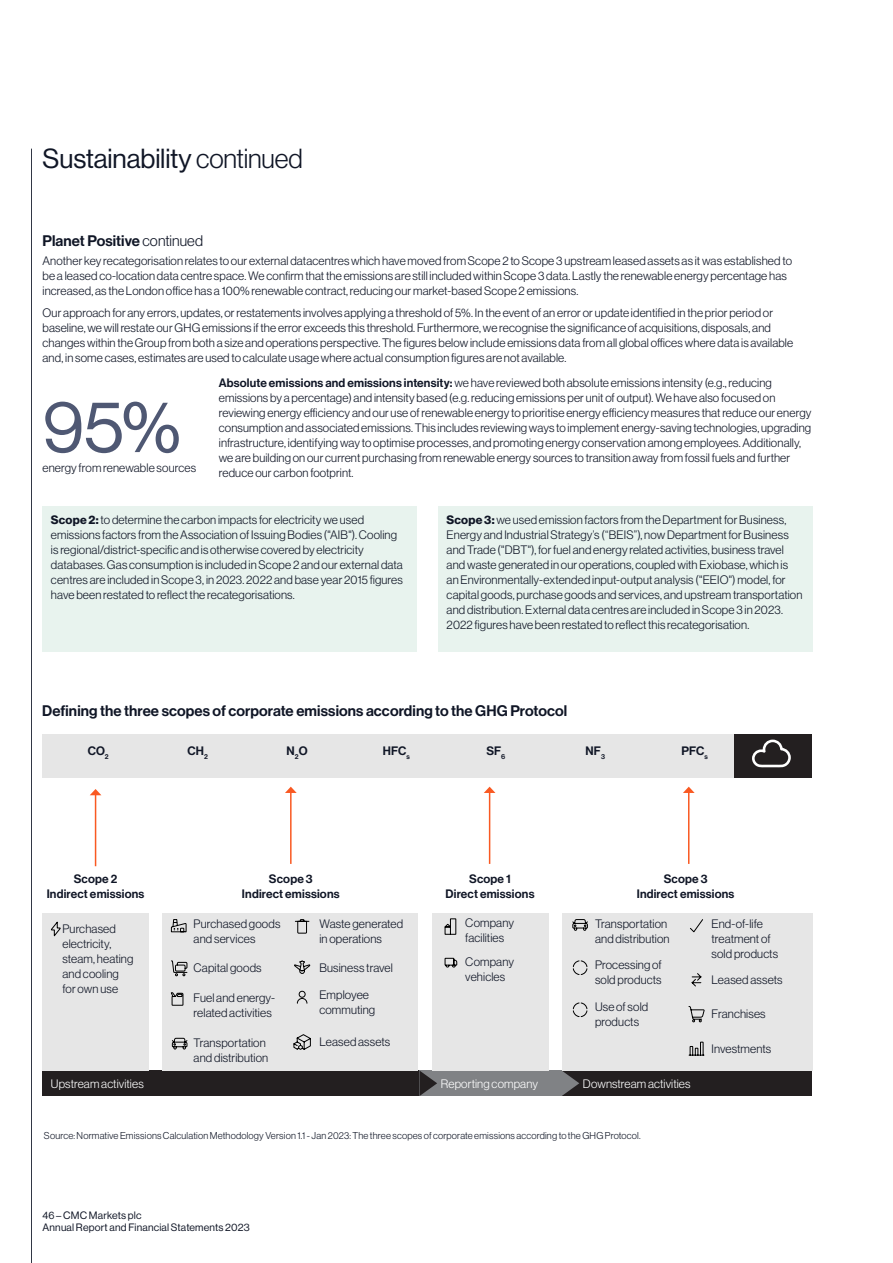
<style>
.page{position:relative;width:893px;height:1263px;background:#fff}
.page>*{position:absolute;margin:0;border:0;box-sizing:border-box;transform-origin:0 0}
.Factoid_Big_Fig{font:72px "N Haas Grotesk DS Std 55 Rg";color:#4f5873}
.Page_Title{font:27px "N Haas Grotesk DS Std 55 Rg";letter-spacing:-.005em;color:#101626}
.Subhead_1{font:15px "N Haas Grotesk DS Std 65 Md";letter-spacing:.005em;color:#101626}
.Subhead_0{font:15px "N Haas Grotesk DS Std 65 Md";letter-spacing:.005em;color:#101626}
.Body_Text{font:12px/15px "N Haas Grotesk DS Std 45 Lt";letter-spacing:.015em;color:#101626}
.Body_Text-2{font:12px/15px "N Haas Grotesk DS Std 65 Md";letter-spacing:.015em;color:#101626;text-align:center}
.Body_Text-3{font:12px "N Haas Grotesk DS Std 45 Lt";letter-spacing:.01em;color:#fff}
.t1{font:10.5px/12px "N Haas Grotesk DS Std 55 Rg";letter-spacing:.02em;color:#101626}
.Footnote{font:9.75px "N Haas Grotesk DS Std 45 Lt";letter-spacing:.02em;color:#101626}
.s1{font-family:"N Haas Grotesk DS Std 45 Lt"}
.s2{font-family:"N Haas Grotesk DS Std 65 Md"}
.s3{font-family:"N Haas Grotesk DS Std 75 Bd"}
</style>
<div class="page">
<hr style="left:31px;top:149px;width:1px;height:1114px;background:#101626">
<div style="left:42px;top:1070px;width:378px;height:26px;background:#231f20"></div>
<div style="left:562px;top:1070px;width:250px;height:26px;background:#231f20"></div>
<div style="left:419px;top:1070px;width:143px;height:26px;background:#808285"></div>
<svg style="left:562px;top:1070px;width:17px;height:26px"></svg>
<svg style="left:419px;top:1070px;width:18px;height:26px"></svg>
<div style="left:42px;top:913px;width:107px;height:157px;background:#e6e6e6"></div>
<svg style="left:51px;top:927px;width:10px;height:3px"></svg>
<div style="left:432px;top:913px;width:116px;height:157px;background:#e6e6e6"></div>
<div style="left:163px;top:913px;width:255px;height:157px;background:#e6e6e6"></div>
<div style="left:562px;top:913px;width:250px;height:157px;background:#e6e6e6"></div>
<div style="left:42px;top:735px;width:692px;height:43px;background:#e6e6e6"></div>
<div style="left:734px;top:735px;width:78px;height:43px;background:#231f20"></div>
<hr style="left:95px;top:794px;width:1px;height:72px;background:#f95922">
<svg style="left:90px;top:789px;width:11px;height:6px"></svg>
<hr style="left:290px;top:792px;width:2px;height:72px;background:#f95922">
<svg style="left:285px;top:787px;width:12px;height:6px"></svg>
<hr style="left:489px;top:792px;width:1px;height:72px;background:#f95922">
<svg style="left:484px;top:787px;width:11px;height:6px"></svg>
<hr style="left:688px;top:792px;width:1px;height:72px;background:#f95922">
<svg style="left:683px;top:787px;width:12px;height:6px"></svg>
<svg style="left:752px;top:739px;width:39px;height:29px"></svg>
<svg style="left:444px;top:957px;width:13px;height:11px"></svg>
<svg style="left:297px;top:990px;width:11px;height:14px"></svg>
<svg style="left:690px;top:919px;width:13px;height:14px"></svg>
<svg style="left:688px;top:1006px;width:17px;height:16px"></svg>
<svg style="left:572px;top:1002px;width:16px;height:15px"></svg>
<svg style="left:572px;top:960px;width:16px;height:15px"></svg>
<svg style="left:572px;top:919px;width:16px;height:12px"></svg>
<svg style="left:171px;top:1037px;width:17px;height:13px"></svg>
<svg style="left:688px;top:1041px;width:17px;height:15px"></svg>
<svg style="left:171px;top:919px;width:16px;height:13px"></svg>
<svg style="left:293px;top:1034px;width:18px;height:16px"></svg>
<svg style="left:294px;top:960px;width:17px;height:14px"></svg>
<svg style="left:295px;top:919px;width:15px;height:15px"></svg>
<svg style="left:691px;top:973px;width:11px;height:14px"></svg>
<svg style="left:171px;top:960px;width:17px;height:46px"></svg>
<svg style="left:444px;top:918px;width:13px;height:17px"></svg>
<div style="left:42px;top:507px;width:375px;height:145px;background:#e8f3ee"></div>
<div style="left:438px;top:507px;width:374px;height:145px;background:#e8f3ee"></div>
<p class="Page_Title" style="left:43px;top:143px;width:262px">Sustainability <span class="s1">continued</span></p>
<p class="Subhead_0" style="left:43px;top:232px;width:162px">Planet Positive <span class="s1">continued</span></p>
<p class="Body_Text" style="left:43px;top:253px;width:751px">Another key recategorisation relates to our external datacentres which have moved from Scope 2 to Scope 3 upstream leased assets as it was established to be a leased co-location data centre space. We confirm that the emissions are still included within Scope 3 data. Lastly the renewable energy percentage has increased, as the London office has a 100% renewable contract, reducing our market-based Scope 2 emissions.</p>
<p class="Body_Text" style="left:43px;top:306px;width:752px">Our approach for any errors, updates, or restatements involves applying a threshold of 5%. In the event of an error or update identified in the prior period or baseline, we will restate our GHG emissions if the error exceeds this threshold. Furthermore, we recognise the significance of acquisitions, disposals, and changes within the Group from both a size and operations perspective. The figures below include emissions data from all global offices where data is available and, in some cases, estimates are used to calculate usage where actual consumption figures are not available.</p>
<p class="Factoid_Big_Fig" style="left:42px;top:386px;width:140px">95%</p>
<p class="Body_Text" style="left:42px;top:460px;width:155px">energy from renewable sources</p>
<p class="Body_Text" style="left:219px;top:376px;width:594px"><span class="s2">Absolute emissions and emissions intensity:</span> we have reviewed both absolute emissions intensity (e.g., reducing emissions by a percentage) and intensity based (e.g. reducing emissions per unit of output). We have also focused on reviewing energy efficiency and our use of renewable energy to prioritise energy efficiency measures that reduce our energy consumption and associated emissions. This includes reviewing ways to implement energy-saving technologies, upgrading infrastructure, identifying way to optimise processes, and promoting energy conservation among employees. Additionally, we are building on our current purchasing from renewable energy sources to transition away from fossil fuels and further reduce our carbon footprint.</p>
<p class="Body_Text" style="left:51px;top:512px;width:353px"><span class="s3">Scope 2:</span> to determine the carbon impacts for electricity we used emissions factors from the Association of Issuing Bodies ("AIB"). Cooling is regional/district-specific and is otherwise covered by electricity databases. Gas consumption is included in Scope 2 and our external data centres are included in Scope 3, in 2023. 2022 and base year 2015 figures have been restated to reflect the recategorisations.</p>
<p class="Body_Text" style="left:447px;top:512px;width:357px"><span class="s3">Scope 3:</span> we used emission factors from the Department for Business, Energy and Industrial Strategy’s (“BEIS”), now Department for Business and Trade ("DBT"), for fuel and energy related activities, business travel and waste generated in our operations, coupled with Exiobase, which is an Environmentally-extended input-output analysis ("EEIO") model, for capital goods, purchase goods and services, and upstream transportation and distribution. External data centres are included in Scope 3 in 2023.<br>2022 figures have been restated to reflect this recategorisation.</p>
<p class="Subhead_1" style="left:42px;top:702px;width:527px">Defining the three scopes of corporate emissions according to the GHG Protocol</p>
<p class="Body_Text-2" style="left:88px;top:743px;width:23px">CO<sub>2</sub></p>
<p class="Body_Text-2" style="left:187px;top:743px;width:22px">CH<sub>2</sub></p>
<p class="Body_Text-2" style="left:383px;top:743px;width:29px">HFC<sub>s</sub></p>
<p class="Body_Text-2" style="left:486px;top:743px;width:20px">SF<sub>6</sub></p>
<p class="Body_Text-2" style="left:585px;top:743px;width:21px">NF<sub>3</sub></p>
<p class="Body_Text-2" style="left:286px;top:743px;width:23px">N<sub>2</sub>O</p>
<p class="Body_Text-2" style="left:681px;top:743px;width:28px">PFC<sub>s</sub></p>
<p class="Body_Text-2" style="left:47px;top:871px;width:99px">Scope 2<br>Indirect emissions</p>
<p class="Body_Text-2" style="left:242px;top:871px;width:99px">Scope 3<br>Indirect emissions</p>
<p class="Body_Text-2" style="left:445px;top:871px;width:90px">Scope 1<br>Direct emissions</p>
<p class="Body_Text-2" style="left:637px;top:871px;width:99px">Scope 3<br>Indirect emissions</p>
<p class="Body_Text" style="left:62px;top:922px;width:72px">Purchased electricity, steam, heating and cooling for own use</p>
<p class="Body_Text" style="left:194px;top:916px;width:88px">Purchased goods and services</p>
<p class="Body_Text" style="left:194px;top:960px;width:70px">Capital goods</p>
<p class="Body_Text" style="left:319px;top:916px;width:85px">Waste generated in operations</p>
<p class="Body_Text" style="left:319px;top:960px;width:75px">Business travel</p>
<p class="Body_Text" style="left:465px;top:915px;width:50px">Company facilities</p>
<p class="Body_Text" style="left:465px;top:955px;width:50px">Company</p>
<p class="Body_Text" style="left:465px;top:970px;width:41px">vehicles</p>
<p class="Body_Text" style="left:595px;top:916px;width:76px">Transportation and distribution</p>
<p class="Body_Text" style="left:595px;top:957px;width:68px">Processing of sold products</p>
<p class="Body_Text" style="left:712px;top:916px;width:68px">End-of-life treatment of sold products</p>
<p class="Body_Text" style="left:712px;top:972px;width:72px">Leased assets</p>
<p class="Body_Text" style="left:194px;top:990px;width:83px">Fuel and energy&shy;related activities</p>
<p class="Body_Text" style="left:319px;top:988px;width:51px">Employee</p>
<p class="Body_Text" style="left:319px;top:1003px;width:57px">commuting</p>
<p class="Body_Text" style="left:595px;top:999px;width:55px">Use of sold</p>
<p class="Body_Text" style="left:595px;top:1014px;width:46px">products</p>
<p class="Body_Text" style="left:712px;top:1007px;width:56px">Franchises</p>
<p class="Body_Text" style="left:319px;top:1034px;width:72px">Leased assets</p>
<p class="Body_Text" style="left:194px;top:1035px;width:76px">Transportation and distribution</p>
<p class="Body_Text" style="left:712px;top:1041px;width:61px">Investments</p>
<p class="Body_Text-3" style="left:51px;top:1076px;width:94px">Upstream activities</p>
<p class="Body_Text-3" style="left:441px;top:1076px;width:99px">Reporting company</p>
<p class="Body_Text-3" style="left:583px;top:1076px;width:109px">Downstream activities</p>
<p class="Footnote" style="left:44px;top:1130px;width:598px">Source: Normative Emissions Calculation Methodology Version 1.1 - Jan 2023: The three scopes of corporate emissions according to the GHG Protocol.</p>
<p class="t1" style="left:43px;top:1210px;width:209px">46 – CMC Markets plc<br>Annual Report and Financial Statements 2023</p>
</div>
